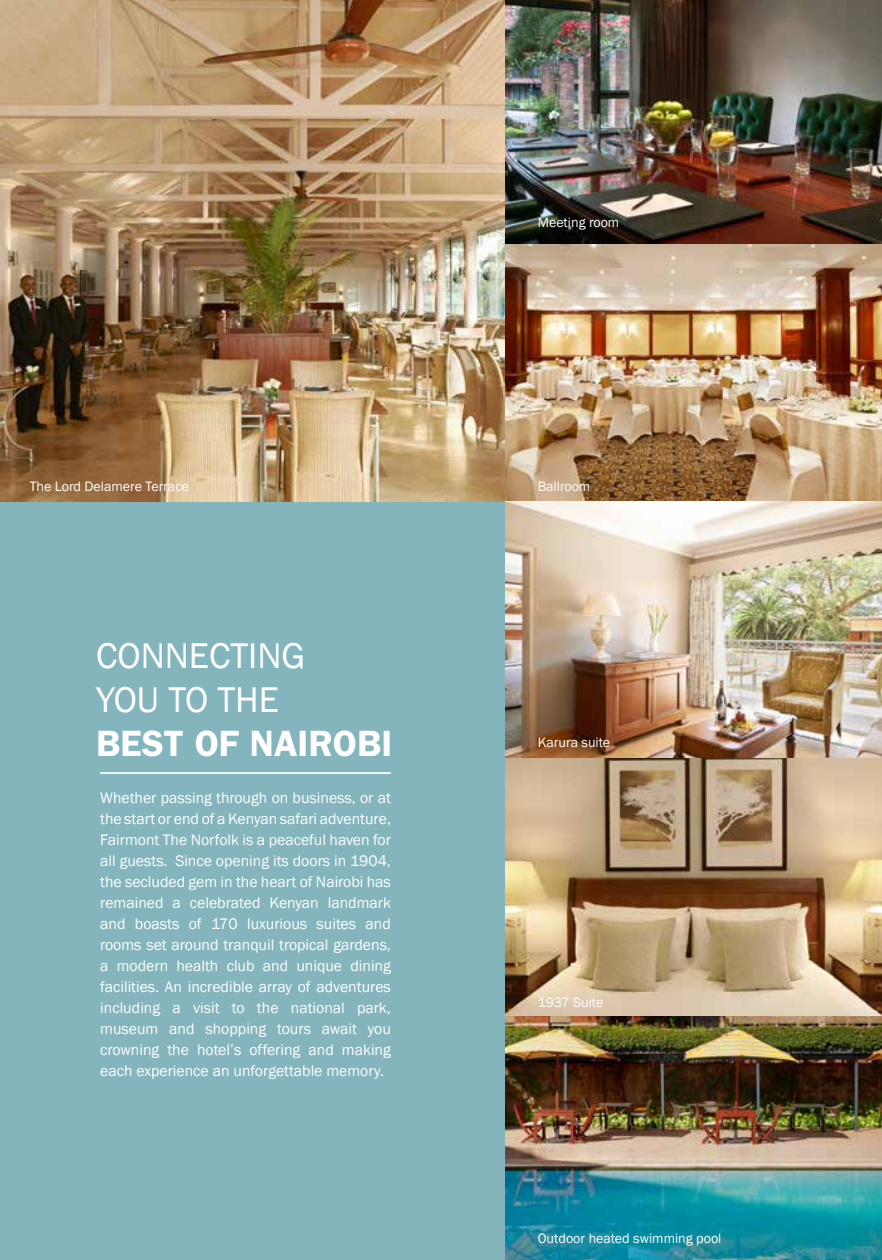
<style>
.page{position:relative;width:882px;height:1260px;background:#84b5bd}
.page>*{position:absolute;margin:0;border:0;box-sizing:border-box;transform-origin:0 0}
.t1{font:36.75px/44.1px "Franklin Gothic";color:#fff}
.t2{font:600 36.75px "Franklin Gothic";color:#fff}
.t3{font:15.75px/21px "Franklin Gothic";color:#fff;text-align:justify}
.t4{font:14px "Franklin Gothic";color:#fff}
</style>
<div class="page">
<img style="left:0;top:0;width:506px;height:501px">
<img style="left:506px;top:0;width:376px;height:1260px">
<hr style="left:100px;top:772px;width:291px;height:2px;background:#fff">
<p class="t4" style="left:30px;top:478px;width:161px">The Lord Delamere Terrace</p>
<h1 class="t1" style="left:96px;top:635px;width:211px">CONNECTING<br>YOU TO THE</h1>
<h1 class="t2" style="left:96px;top:722px;width:298px">BEST OF NAIROBI</h1>
<p class="t3" style="left:100px;top:788px;width:292px">Whether passing through on business, or at the start or end of a Kenyan safari adventure, Fairmont The Norfolk is a peaceful haven for all guests. Since opening its doors in 1904, the secluded gem in the heart of Nairobi has remained a celebrated Kenyan landmark and boasts of 170 luxurious suites and rooms set around tranquil tropical gardens, a modern health club and unique dining facilities. An incredible array of adventures including a visit to the national park, museum and shopping tours await you crowning the hotel’s offering and making each experience an unforgettable memory.</p>
<p class="t4" style="left:538px;top:214px;width:83px">Meeting room</p>
<p class="t4" style="left:538px;top:478px;width:54px">Ballroom</p>
<p class="t4" style="left:538px;top:734px;width:74px">Karura suite</p>
<p class="t4" style="left:538px;top:994px;width:67px">1937 Suite</p>
<p class="t4" style="left:538px;top:1229px;width:185px">Outdoor heated swimming pool</p>
</div>
